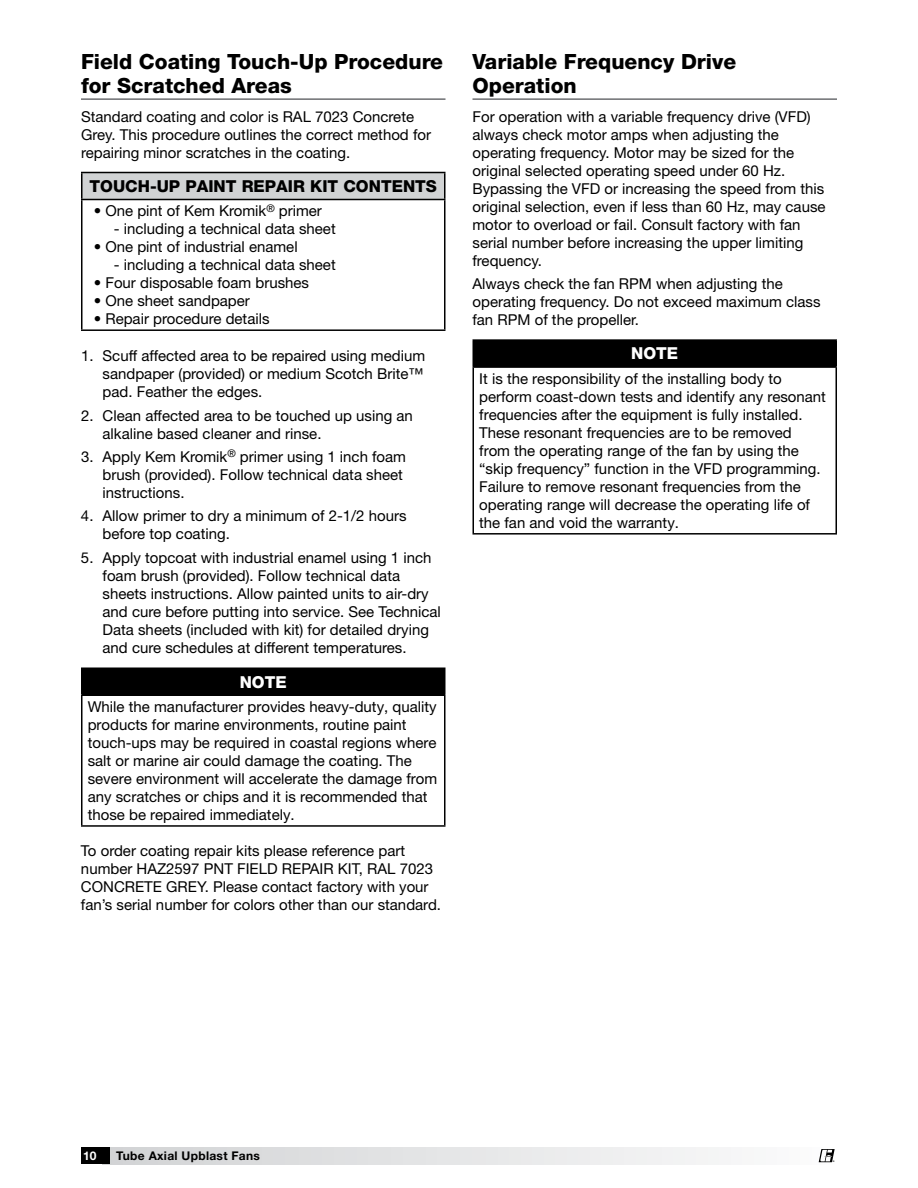
<style>
.page{position:relative;width:918px;height:1188px;background:#fff}
.page>*{position:absolute;margin:0;border:0;box-sizing:border-box;transform-origin:0 0}
.t1{font:800 21px/24px "Helvetica Neue LT Std";color:#000}
.t2{font:800 16.5px "Helvetica Neue LT Std";color:#000}
.t3{font:800 16.5px "Helvetica Neue LT Std";color:#fff}
.t4{font:15px/18px "Helvetica Neue LT Std";color:#000}
.t5{font:700 12px "Helvetica Neue LT Std";letter-spacing:.025em;color:#000}
.t6{font:700 12px "Helvetica Neue LT Std";color:#fff}
.t7{font:700 2.1px "Helvetica Neue LT Std";color:#000}
</style>
<div class="page">
<div style="left:103px;top:1148px;width:734px;height:16px;background:linear-gradient(to right,#d3d5d6,#f7f7f8)"></div>
<div style="left:81px;top:1148px;width:29px;height:16px;background:#000"></div>
<svg style="left:819px;top:1149px;width:16px;height:13px"></svg>
<hr style="left:472px;top:98px;width:365px;height:2px;background:#6d6e71">
<div style="left:473px;top:340px;width:363px;height:27px;background:#000"></div>
<hr style="left:472px;top:339px;width:365px;height:2px;background:#000">
<hr style="left:472px;top:341px;width:2px;height:25px;background:#000">
<svg style="left:836px;top:341px;width:1px;height:25px"></svg>
<hr style="left:472px;top:366px;width:365px;height:2px;background:#000">
<hr style="left:472px;top:368px;width:2px;height:165px;background:#000">
<hr style="left:836px;top:368px;width:1px;height:165px;background:#000">
<hr style="left:472px;top:533px;width:365px;height:2px;background:#000">
<hr style="left:81px;top:98px;width:365px;height:2px;background:#6d6e71">
<div style="left:82px;top:172px;width:363px;height:28px;background:#d1d3d4"></div>
<hr style="left:81px;top:172px;width:365px;height:1px;background:#000">
<svg style="left:81px;top:173px;width:1px;height:26px"></svg>
<hr style="left:444px;top:173px;width:2px;height:26px;background:#000">
<hr style="left:81px;top:199px;width:365px;height:1px;background:#000">
<hr style="left:81px;top:200px;width:1px;height:129px;background:#000">
<hr style="left:444px;top:200px;width:2px;height:129px;background:#000">
<hr style="left:81px;top:329px;width:365px;height:2px;background:#000">
<div style="left:82px;top:668px;width:363px;height:27px;background:#000"></div>
<hr style="left:81px;top:668px;width:365px;height:1px;background:#000">
<svg style="left:81px;top:669px;width:1px;height:25px"></svg>
<hr style="left:444px;top:669px;width:2px;height:25px;background:#000">
<hr style="left:81px;top:694px;width:365px;height:2px;background:#000">
<hr style="left:81px;top:696px;width:1px;height:129px;background:#000">
<hr style="left:444px;top:696px;width:2px;height:129px;background:#000">
<hr style="left:81px;top:825px;width:365px;height:2px;background:#000">
<h1 class="t1" style="left:81px;top:49px;width:364px">Field Coating Touch-Up Procedure for Scratched Areas</h1>
<p class="t4" style="left:81px;top:107px;width:352px">Standard coating and color is RAL 7023 Concrete<br>Grey. This procedure outlines the correct method for repairing minor scratches in the coating.</p>
<p class="t2" style="left:90px;top:176px;width:349px">TOUCH-UP PAINT REPAIR KIT CONTENTS</p>
<p class="t4" style="left:94px;top:202px;width:230px">• One pint of Kem Kromik<sup>®</sup> primer</p>
<p class="t4" style="left:114px;top:220px;width:223px">- including a technical data sheet</p>
<p class="t4" style="left:94px;top:238px;width:205px">• One pint of industrial enamel</p>
<p class="t4" style="left:114px;top:256px;width:223px">- including a technical data sheet</p>
<p class="t4" style="left:94px;top:274px;width:217px">• Four disposable foam brushes</p>
<p class="t4" style="left:94px;top:292px;width:158px">• One sheet sandpaper</p>
<p class="t4" style="left:94px;top:310px;width:177px">• Repair procedure details</p>
<p class="t4" style="left:103px;top:347px;width:324px;text-indent:-22px">1. Scuff affected area to be repaired using medium sandpaper (provided) or medium Scotch Brite™ pad. Feather the edges.</p>
<p class="t4" style="left:103px;top:406px;width:312px;text-indent:-22px">2. Clean affected area to be touched up using an alkaline based cleaner and rinse.</p>
<p class="t4" style="left:103px;top:447px;width:305px;text-indent:-22px">3. Apply Kem Kromik<sup>®</sup> primer using 1 inch foam brush (provided). Follow technical data sheet instructions.</p>
<p class="t4" style="left:103px;top:507px;width:305px;text-indent:-22px">4. Allow primer to dry a minimum of 2-1/2 hours before top coating.</p>
<p class="t4" style="left:103px;top:548px;width:340px;text-indent:-22px">5. Apply topcoat with industrial enamel using 1 inch foam brush (provided). Follow technical data sheets instructions. Allow painted units to air-dry and cure before putting into service. See Technical Data sheets (included with kit) for detailed drying and cure schedules at different temperatures.</p>
<p class="t3" style="left:240px;top:672px;width:49px">NOTE</p>
<p class="t4" style="left:88px;top:697px;width:351px">While the manufacturer provides heavy-duty, quality products for marine environments, routine paint touch-ups may be required in coastal regions where salt or marine air could damage the coating. The severe environment will accelerate the damage from any scratches or chips and it is recommended that those be repaired immediately.</p>
<p class="t4" style="left:81px;top:842px;width:362px">To order coating repair kits please reference part number HAZ2597 PNT FIELD REPAIR KIT, RAL 7023<br>CONCRETE GREY. Please contact factory with your fan’s serial number for colors other than our standard.</p>
<h1 class="t1" style="left:472px;top:49px;width:265px">Variable Frequency Drive<br>Operation</h1>
<p class="t4" style="left:472px;top:107px;width:355px">For operation with a variable frequency drive (VFD) always check motor amps when adjusting the operating frequency. Motor may be sized for the original selected operating speed under 60 Hz.<br>Bypassing the VFD or increasing the speed from this original selection, even if less than 60 Hz, may cause motor to overload or fail. Consult factory with fan serial number before increasing the upper limiting frequency.</p>
<p class="t4" style="left:472px;top:275px;width:350px">Always check the fan RPM when adjusting the operating frequency. Do not exceed maximum class fan RPM of the propeller.</p>
<p class="t3" style="left:631px;top:344px;width:49px">NOTE</p>
<p class="t4" style="left:479px;top:369px;width:348px">It is the responsibility of the installing body to perform coast-down tests and identify any resonant frequencies after the equipment is fully installed.<br>These resonant frequencies are to be removed from the operating range of the fan by using the “skip frequency” function in the VFD programming.<br>Failure to remove resonant frequencies from the operating range will decrease the operating life of the fan and void the warranty.</p>
<p class="t6" style="left:83px;top:1148px;width:15px">10</p>
<p class="t5" style="left:116px;top:1148px;width:145px">Tube Axial Upblast Fans</p>
<p class="t7" style="left:833px;top:1160px;width:3px">®</p>
</div>
